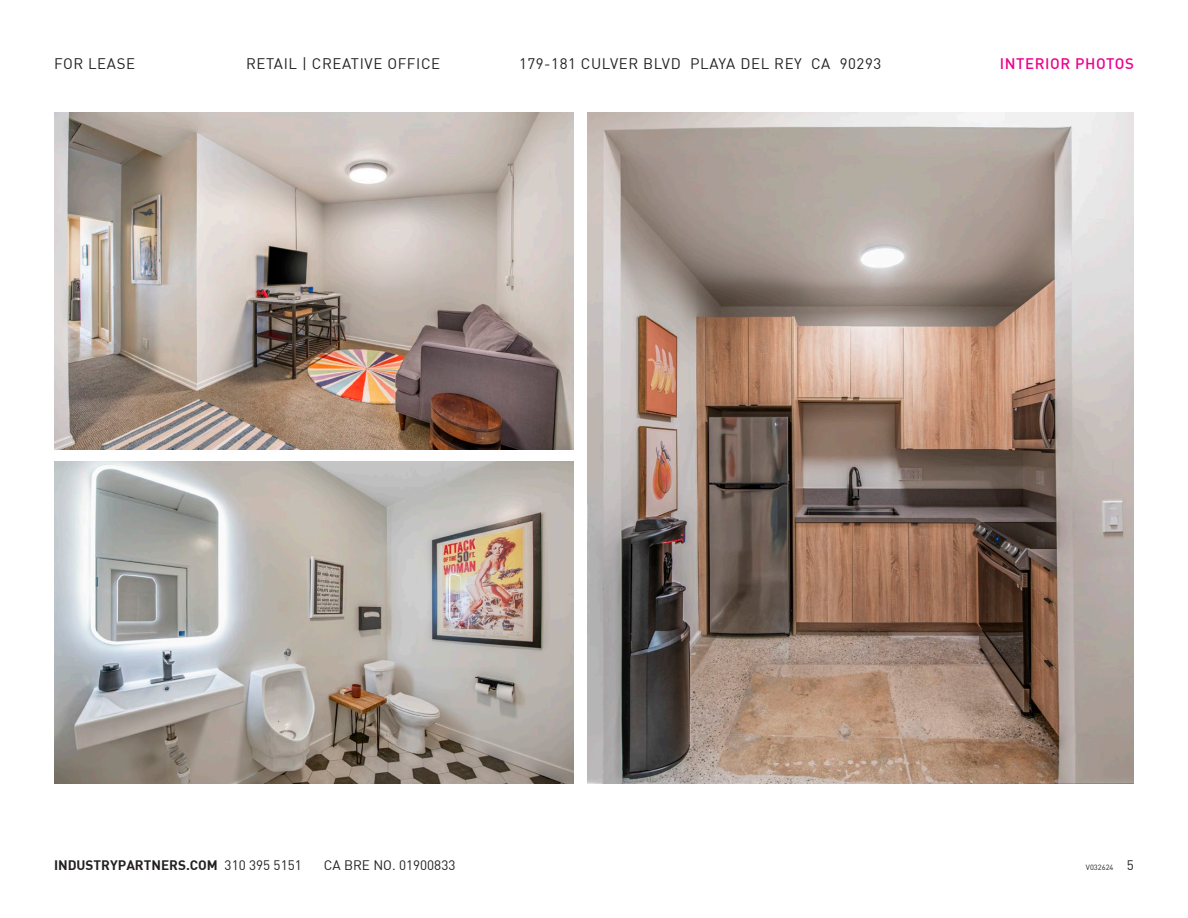
<style>
.page{position:relative;width:1188px;height:918px;background:#fff}
.page>*{position:absolute;margin:0;border:0;box-sizing:border-box;transform-origin:0 0}
.t1{font:15px "DIN";letter-spacing:.04em;color:#231f20}
.IND_RUNNING_HEADER__PAGE_TITLE{font:500 15px "DIN";letter-spacing:.04em;color:#ed028c}
.t2{font:13.5px "DIN Bold";color:#231f20}
.t3{font:13.5px "DIN";color:#231f20}
.t4{font:7.5px "DIN";color:#231f20}
.s1{font-family:"DIN"}
.s2{font-size:13.5px}
</style>
<div class="page">
<img style="left:54px;top:112px;width:520px;height:337px">
<img style="left:587px;top:112px;width:547px;height:672px">
<img style="left:54px;top:461px;width:520px;height:323px">
<p class="t1" style="left:54px;top:54px;width:83px">FOR LEASE</p>
<p class="t1" style="left:246px;top:54px;width:196px">RETAIL | CREATIVE OFFICE</p>
<p class="t1" style="left:519px;top:54px;width:364px">179-181 CULVER BLVD PLAYA DEL REY CA 90293</p>
<p class="IND_RUNNING_HEADER__PAGE_TITLE" style="left:1000px;top:54px;width:136px">INTERIOR PHOTOS</p>
<p class="t2" style="left:54px;top:856px;width:249px">INDUSTRYPARTNERS.COM <span class="s1">310 395 5151</span></p>
<p class="t3" style="left:324px;top:857px;width:133px">CA BRE NO. 01900833</p>
<p class="t4" style="left:1086px;top:862px;width:50px">V032624 <span class="s2">5</span></p>
</div>
